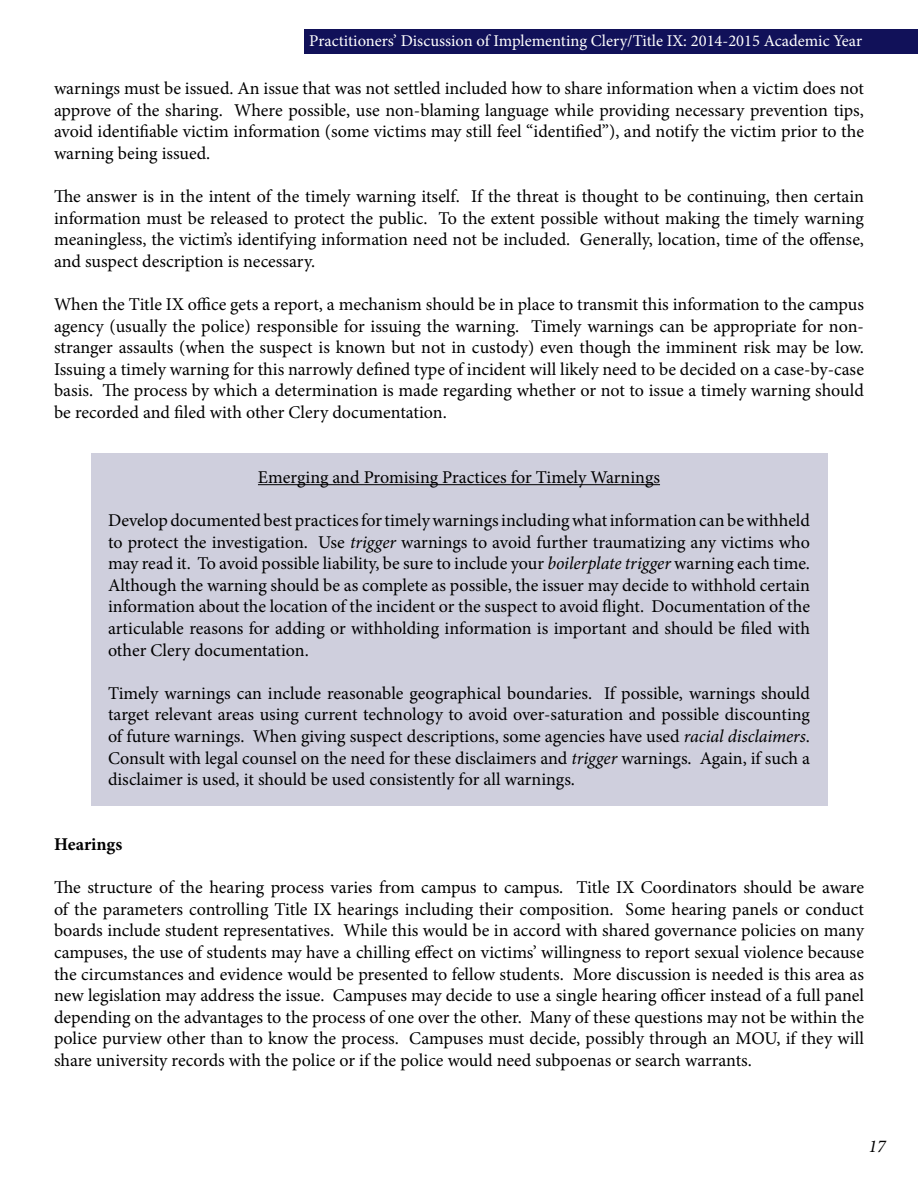
<style>
.page{position:relative;width:918px;height:1188px;background:#fff}
.page>*{position:absolute;margin:0;border:0;box-sizing:border-box;transform-origin:0 0}
.t1{font:18px/21.6px "Minion Pro";color:#000;text-align:justify}
.t2{font:700 18px "Minion Pro";color:#000}
.t3{font:italic 18px "Minion Pro";color:#000}
.t4{font:16.5px "Minion Pro";color:#fff}
.s1{font-style:italic}
</style>
<div class="page">
<div style="left:305px;top:29px;width:613px;height:24px;background:#111159"></div>
<div style="left:91px;top:454px;width:736px;height:352px;background:#cfcfdd"></div>
<hr style="left:258px;top:484px;width:402px;height:1px;background:#000">
<p class="t4" style="left:309px;top:30px;width:555px">Practitioners’ Discussion of Implementing Clery/Title IX: 2014-2015 Academic Year</p>
<p class="t1" style="left:54px;top:78px;width:812px">warnings must be issued. An issue that was not settled included how to share information when a victim does not approve of the sharing. Where possible, use non-blaming language while providing necessary prevention tips, avoid identifiable victim information (some victims may still feel “identified”), and notify the victim prior to the warning being issued.</p>
<p class="t1" style="left:54px;top:186px;width:812px">The answer is in the intent of the timely warning itself. If the threat is thought to be continuing, then certain information must be released to protect the public. To the extent possible without making the timely warning meaningless, the victim’s identifying information need not be included. Generally, location, time of the offense, and suspect description is necessary.</p>
<p class="t1" style="left:54px;top:294px;width:812px">When the Title IX office gets a report, a mechanism should be in place to transmit this information to the campus agency (usually the police) responsible for issuing the warning. Timely warnings can be appropriate for non&shy;stranger assaults (when the suspect is known but not in custody) even though the imminent risk may be low.<br>Issuing a timely warning for this narrowly defined type of incident will likely need to be decided on a case-by-case basis. The process by which a determination is made regarding whether or not to issue a timely warning should be recorded and filed with other Clery documentation.</p>
<p class="t1" style="left:258px;top:466px;width:404px">Emerging and Promising Practices for Timely Warnings</p>
<p class="t1" style="left:108px;top:510px;width:704px">Develop documented best practices for timely warnings including what information can be withheld to protect the investigation. Use <span class="s1">trigger</span> warnings to avoid further traumatizing any victims who may read it. To avoid possible liability, be sure to include your <span class="s1">boilerplate trigger</span> warning each time.<br>Although the warning should be as complete as possible, the issuer may decide to withhold certain information about the location of the incident or the suspect to avoid flight. Documentation of the articulable reasons for adding or withholding information is important and should be filed with other Clery documentation.</p>
<p class="t1" style="left:108px;top:682px;width:704px">Timely warnings can include reasonable geographical boundaries. If possible, warnings should target relevant areas using current technology to avoid over-saturation and possible discounting of future warnings. When giving suspect descriptions, some agencies have used <span class="s1">racial disclaimers</span>.<br>Consult with legal counsel on the need for these disclaimers and <span class="s1">trigger</span> warnings. Again, if such a disclaimer is used, it should be used consistently for all warnings.</p>
<p class="t2" style="left:54px;top:832px;width:70px">Hearings</p>
<p class="t1" style="left:54px;top:877px;width:812px">The structure of the hearing process varies from campus to campus. Title IX Coordinators should be aware of the parameters controlling Title IX hearings including their composition. Some hearing panels or conduct boards include student representatives. While this would be in accord with shared governance policies on many campuses, the use of students may have a chilling effect on victims’ willingness to report sexual violence because the circumstances and evidence would be presented to fellow students. More discussion is needed is this area as new legislation may address the issue. Campuses may decide to use a single hearing officer instead of a full panel depending on the advantages to the process of one over the other. Many of these questions may not be within the police purview other than to know the process. Campuses must decide, possibly through an MOU, if they will share university records with the police or if the police would need subpoenas or search warrants.</p>
<p class="t3" style="left:868px;top:1134px;width:19px">17</p>
</div>
